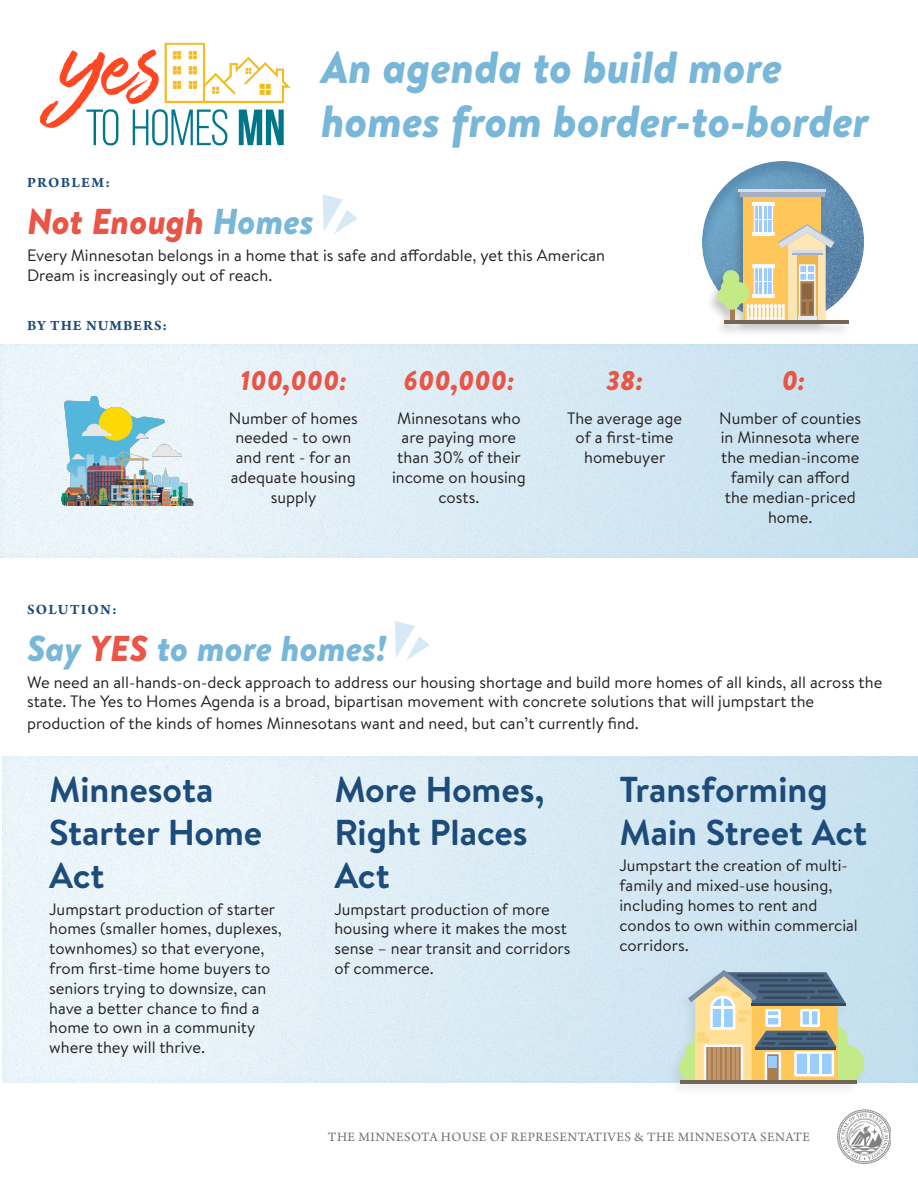
<style>
.page{position:relative;width:918px;height:1188px;background:#fff}
.page>*{position:absolute;margin:0;border:0;box-sizing:border-box;transform-origin:0 0}
.t1{font:italic 900 45px/54px "Brandon Text";color:#79b7d9}
.Header_3{font:700 36px/43.2px "Brandon Text";color:#1d4b7a}
.Header_2{font:italic 900 36px "Brandon Text";color:#79b7d9}
.Header_2-2{font:italic 900 36px "Brandon Text";color:#e95547}
.Statistic_Header{font:italic 900 27px "Brandon Text";color:#e95547}
.t2{font:16.5px/19.8px "Brandon Text";color:#231f20}
.Header_1{font:700 15px "Arno Pro";letter-spacing:.085em;color:#1d4b7a}
.Header_1-2{font:700 15px "Arno Pro";letter-spacing:.06em;color:#1d4b7a}
.t3{font:13.5px "Arno Pro";letter-spacing:.035em;color:#707070}
.s1{color:#79b7d9}
.s2{color:#e95547}
</style>
<div class="page">
<img style="left:837px;top:1109px;width:54px;height:54px">
<svg style="left:323px;top:194px;width:35px;height:40px"></svg>
<svg style="left:395px;top:621px;width:35px;height:40px"></svg>
<div style="left:0;top:343px;width:918px;height:216px;background:#fff;opacity:.72"></div>
<img style="left:62px;top:397px;width:132px;height:109px">
<div style="left:2px;top:755px;width:916px;height:329px;background:#fff;opacity:.72"></div>
<img style="left:40px;top:42px;width:251px;height:104px">
<div style="left:701px;top:160px;width:163px;height:165px;background:#1d4b7a;opacity:.72"></div>
<div style="left:667px;top:968px;width:200px;height:129px;background:#231f20;opacity:.08"></div>
<div style="left:819px;top:1025px;width:28px;height:28px;background:#c2eb87;border-radius:50%"></div>
<div style="left:827px;top:1045px;width:37px;height:37px;background:#c2eb87;border-radius:50%"></div>
<div style="left:826px;top:1042px;width:28px;height:29px;background:#c2eb87;border-radius:50%"></div>
<div style="left:685px;top:1040px;width:28px;height:28px;background:#c2eb87;border-radius:50%"></div>
<div style="left:679px;top:1053px;width:28px;height:29px;background:#c2eb87;border-radius:50%"></div>
<svg style="left:688px;top:970px;width:158px;height:111px;background:#bdb89b"></svg>
<hr style="left:806px;top:1037px;width:23px;height:3px;background:#364a5e">
<hr style="left:761px;top:1042px;width:15px;height:3px;background:#364a5e">
<hr style="left:763px;top:996px;width:44px;height:3px;background:#364a5e">
<hr style="left:810px;top:996px;width:28px;height:3px;background:#364a5e">
<hr style="left:758px;top:991px;width:57px;height:2px;background:#364a5e">
<hr style="left:817px;top:990px;width:19px;height:3px;background:#364a5e">
<hr style="left:759px;top:984px;width:73px;height:3px;background:#364a5e">
<hr style="left:742px;top:979px;width:46px;height:3px;background:#364a5e">
<hr style="left:791px;top:979px;width:18px;height:3px;background:#364a5e">
<hr style="left:811px;top:979px;width:18px;height:3px;background:#364a5e">
<hr style="left:737px;top:974px;width:87px;height:3px;background:#364a5e">
<div style="left:738px;top:1010px;width:13px;height:5px;background:#fcd67d;border-radius:2px"></div>
<div style="left:715px;top:987px;width:12px;height:5px;background:#fcd67d;border-radius:2px"></div>
<div style="left:696px;top:1037px;width:13px;height:5px;background:#fcd67d;border-radius:2px"></div>
<div style="left:738px;top:1017px;width:9px;height:5px;background:#fcd67d;border-radius:2px"></div>
<div style="left:697px;top:1032px;width:8px;height:5px;background:#fcd67d;border-radius:2px"></div>
<div style="left:731px;top:992px;width:10px;height:5px;background:#fcd67d;border-radius:2px"></div>
<hr style="left:680px;top:1081px;width:176px;height:3px;background:#736659">
<div style="left:706px;top:187px;width:147px;height:149px;background:#231f20;opacity:.25"></div>
<div style="left:744px;top:193px;width:77px;height:127px;background:#ffc759"></div>
<hr style="left:739px;top:189px;width:87px;height:3px;background:#d9dee6">
<hr style="left:752px;top:202px;width:22px;height:4px;background:#fafafc">
<div style="left:740px;top:192px;width:85px;height:5px;background:#a6b0c2"></div>
<svg style="left:747px;top:204px;width:88px;height:116px"></svg>
<hr style="left:725px;top:320px;width:124px;height:3px;background:#736659">
<hr style="left:730px;top:291px;width:4px;height:29px;background:#a87d4f">
<div style="left:721px;top:280px;width:16px;height:16px;background:#c2eb87;border-radius:50%"></div>
<div style="left:717px;top:288px;width:17px;height:16px;background:#c2eb87;border-radius:50%"></div>
<div style="left:723px;top:270px;width:16px;height:17px;background:#c2eb87;border-radius:50%"></div>
<div style="left:724px;top:293px;width:16px;height:17px;background:#c2eb87;border-radius:50%"></div>
<div style="left:727px;top:282px;width:22px;height:22px;background:#c2eb87;border-radius:50%"></div>
<p class="t1" style="left:321px;top:39px;width:550px">An agenda to build more homes from border-to-border</p>
<p class="Header_1" style="left:27px;top:174px;width:85px">PROBLEM:</p>
<p class="Header_2-2" style="left:27px;top:196px;width:288px">Not Enough <span class="s1">Homes</span></p>
<p class="t2" style="left:27px;top:245px;width:580px">Every Minnesotan belongs in a home that is safe and affordable, yet this American</p>
<p class="t2" style="left:27px;top:265px;width:247px">Dream is increasingly out of reach.</p>
<p class="Header_1-2" style="left:27px;top:317px;width:142px">BY THE NUMBERS:</p>
<p class="Statistic_Header" style="left:240px;top:362px;width:108px">100,000:</p>
<p class="t2" style="left:229px;top:408px;width:130px;text-align:center">Number of homes needed - to own and rent - for an adequate housing supply</p>
<p class="Statistic_Header" style="left:404px;top:362px;width:112px">600,000:</p>
<p class="t2" style="left:392px;top:408px;width:135px;text-align:center">Minnesotans who are paying more than 30% of their income on housing costs.</p>
<p class="Statistic_Header" style="left:606px;top:362px;width:38px">38:</p>
<p class="t2" style="left:567px;top:408px;width:117px;text-align:center">The average age of a first-time homebuyer</p>
<p class="Statistic_Header" style="left:782px;top:362px;width:25px">0:</p>
<p class="t2" style="left:719px;top:408px;width:143px;text-align:center">Number of counties in Minnesota where the median-income family can afford the median-priced home.</p>
<p class="Header_1" style="left:27px;top:601px;width:91px">SOLUTION:</p>
<p class="Header_2" style="left:27px;top:623px;width:361px">Say <span class="s2">YES</span> to more homes!</p>
<p class="t2" style="left:27px;top:671px;width:857px">We need an all-hands-on-deck approach to address our housing shortage and build more homes of all kinds, all across the state. The Yes to Homes Agenda is a broad, bipartisan movement with concrete solutions that will jumpstart the</p>
<p class="t2" style="left:27px;top:713px;width:613px">production of the kinds of homes Minnesotans want and need, but can’t currently find.</p>
<p class="Header_3" style="left:49px;top:767px;width:215px">Minnesota<br>Starter Home<br>Act</p>
<p class="t2" style="left:49px;top:899px;width:234px">Jumpstart production of starter homes (smaller homes, duplexes, townhomes) so that everyone, from first-time home buyers to seniors trying to downsize, can have a better chance to find a home to own in a community where they will thrive.</p>
<p class="Header_3" style="left:334px;top:767px;width:211px">More Homes,<br>Right Places<br>Act</p>
<p class="t2" style="left:334px;top:899px;width:238px">Jumpstart production of more housing where it makes the most sense – near transit and corridors of commerce.</p>
<p class="Header_3" style="left:619px;top:767px;width:249px">Transforming<br>Main Street Act</p>
<p class="t2" style="left:619px;top:855px;width:240px">Jumpstart the creation of multi&shy;family and mixed-use housing, including homes to rent and condos to own within commercial corridors.</p>
<p class="t3" style="left:328px;top:1129px;width:484px">THE MINNESOTA HOUSE OF REPRESENTATIVES &amp; THE MINNESOTA SENATE</p>
</div>
